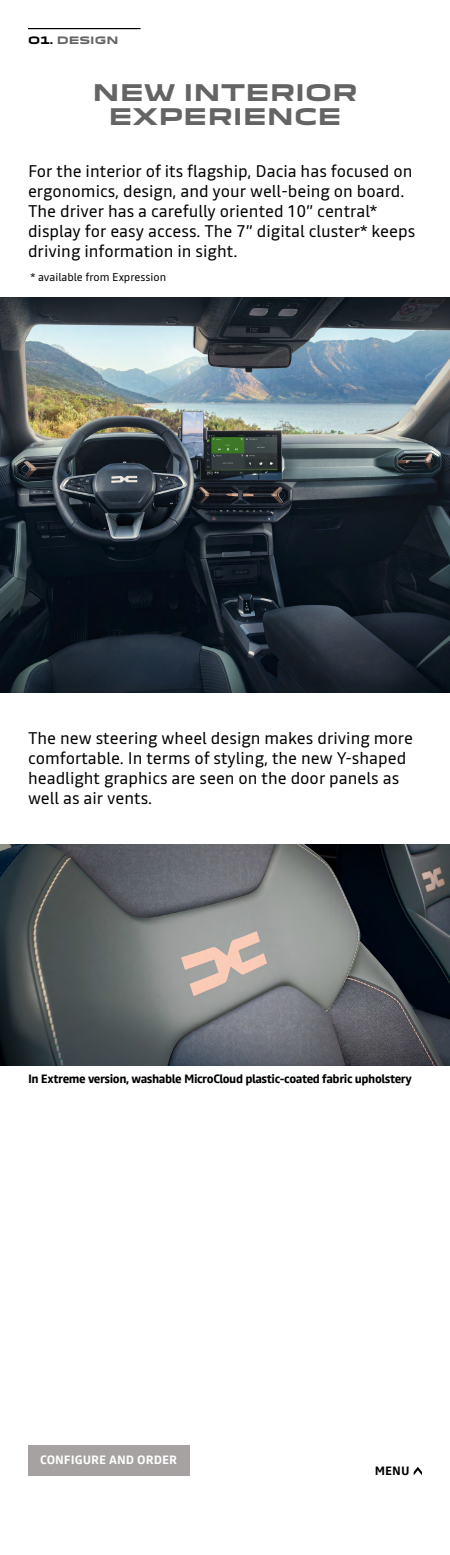
<style>
.page{position:relative;width:450px;height:1555px;background:#fff}
.page>*{position:absolute;margin:0;border:0;box-sizing:border-box;transform-origin:0 0}
.t1{font:700 22.4px/24.4px "Dacia Block Extended";color:#646464;text-align:center}
.t2{font:16.8px/20px "Read";color:#000}
.t3{font:700 12px "Read";letter-spacing:-.035em;color:#000}
.t4{font:700 12px "Read";color:#fff}
.t5{font:11.2px "Read";color:#000}
.t6{font:700 10px "Dacia Block Extended";color:#646464}
.s1{color:#000}
</style>
<div class="page">
<img style="left:0;top:844px;width:450px;height:221px">
<img style="left:0;top:297px;width:450px;height:395px">
<hr style="left:28px;top:28px;width:112px;height:1px;background:#000">
<div style="left:28px;top:1444px;width:161px;height:31px;background:#a6a2a1"></div>
<svg style="left:414px;top:1467px;width:8px;height:8px"></svg>
<p class="t6" style="left:28px;top:35px;width:92px"><span class="s1">O1.</span> DESIGN</p>
<h1 class="t1" style="left:92px;top:81px;width:267px">NEW INTERIOR<br>EXPERIENCE</h1>
<p class="t2" style="left:28px;top:161px;width:389px">For the interior of its flagship, Dacia has focused on ergonomics, design, and your well-being on board.<br>The driver has a carefully oriented 10” central* display for easy access. The 7” digital cluster* keeps driving information in sight.</p>
<p class="t5" style="left:31px;top:269px;width:137px">* available from Expression</p>
<p class="t2" style="left:28px;top:728px;width:387px">The new steering wheel design makes driving more comfortable. In terms of styling, the new Y-shaped headlight graphics are seen on the door panels as well as air vents.</p>
<p class="t3" style="left:28px;top:1070px;width:385px">In Extreme version, washable MicroCloud plastic-coated fabric upholstery</p>
<p class="t4" style="left:40px;top:1451px;width:139px">CONFIGURE AND ORDER</p>
<p class="t3" style="left:375px;top:1462px;width:36px">MENU</p>
</div>
